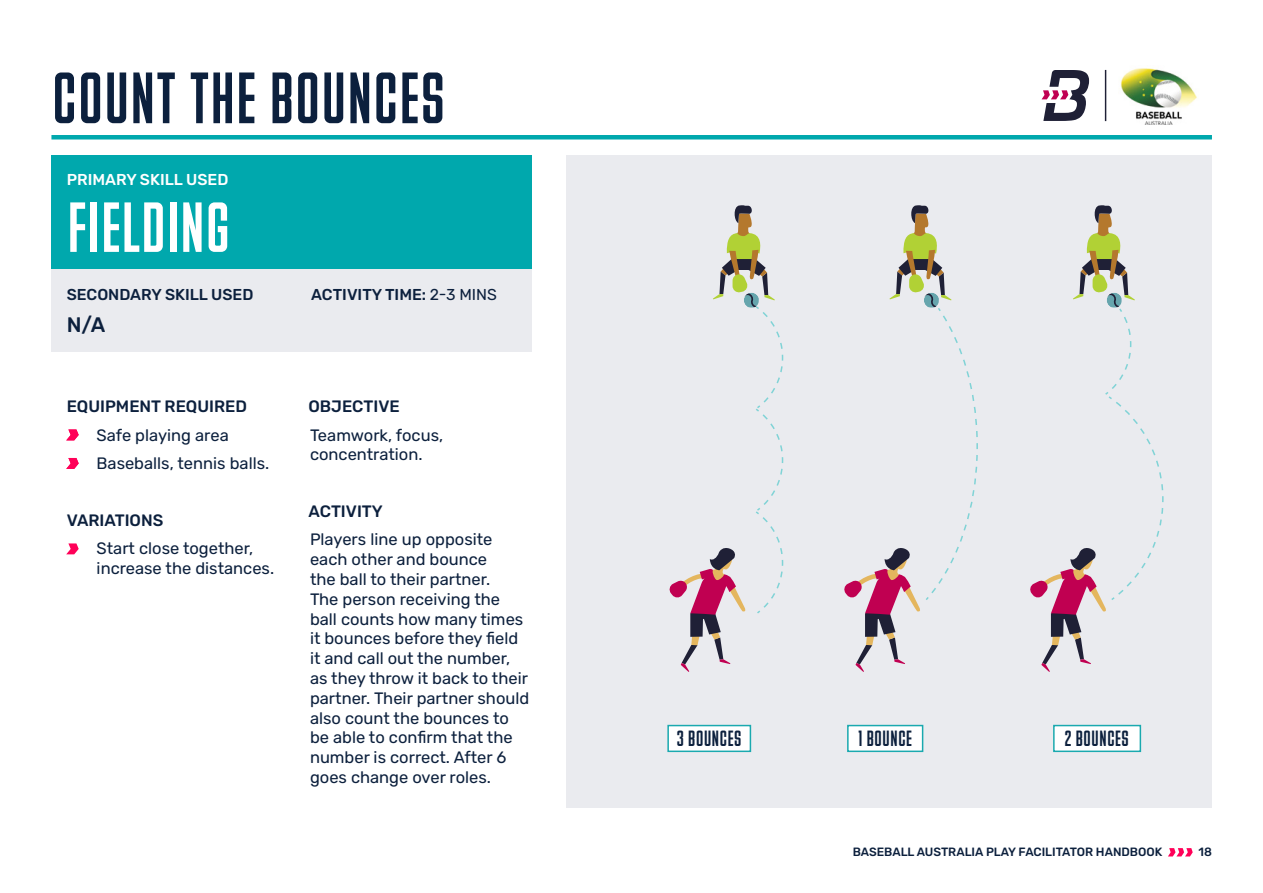
<style>
.page{position:relative;width:1263px;height:893px;background:#fff}
.page>*{position:absolute;margin:0;border:0;box-sizing:border-box;transform-origin:0 0}
.t1{font:69.15px "M Fred";color:#0c203d}
.t2{font:67.5px "M Fred";color:#fff}
.t3{font:21px "M Fred";color:#0c203d}
.t4{font:500 21px "Rubik";color:#0c203d}
.t5{font:16.5px/19.8px "Rubik";color:#0c203d}
.t6{font:500 16.5px "Rubik";color:#0c203d}
.t7{font:500 15.75px "Rubik";color:#0c203d}
.t8{font:500 15.75px "Rubik";color:#fff}
.t9{font:500 12px "Rubik";color:#0c203d}
.s1{font-weight:400}
</style>
<div class="page">
<hr style="left:1105px;top:70px;width:1px;height:51px;background:#1f2036">
<svg style="left:1041px;top:70px;width:48px;height:51px"></svg>
<img style="left:1121px;top:68px;width:76px;height:56px">
<svg style="left:1168px;top:848px;width:25px;height:8px"></svg>
<div style="left:566px;top:156px;width:646px;height:652px;background:#eaebef"></div>
<div style="left:52px;top:244px;width:480px;height:108px;background:#eaebef"></div>
<div style="left:51px;top:135px;width:1161px;height:5px;background:#00a8ad"></div>
<div style="left:52px;top:156px;width:480px;height:113px;background:#00a8ad"></div>
<svg style="left:66px;top:543px;width:13px;height:11px"></svg>
<svg style="left:66px;top:429px;width:13px;height:11px"></svg>
<svg style="left:66px;top:458px;width:13px;height:11px"></svg>
<div style="left:668px;top:725px;width:82px;height:26px;background:#fff"></div>
<div style="left:667px;top:725px;width:84px;height:27px;border:2px solid #1aa9af"></div>
<div style="left:848px;top:725px;width:75px;height:26px;background:#fff"></div>
<div style="left:847px;top:725px;width:76px;height:27px;border:2px solid #1aa9af"></div>
<div style="left:1054px;top:725px;width:86px;height:26px;background:#fff"></div>
<div style="left:1053px;top:725px;width:88px;height:27px;border:2px solid #1aa9af"></div>
<svg style="left:1030px;top:205px;width:134px;height:467px"></svg>
<svg style="left:844px;top:205px;width:134px;height:467px"></svg>
<svg style="left:669px;top:205px;width:115px;height:467px"></svg>
<h1 class="t1" style="left:51px;top:64px;width:396px">COUNT THE BOUNCES</h1>
<p class="t8" style="left:67px;top:171px;width:163px">PRIMARY SKILL USED</p>
<h2 class="t2" style="left:67px;top:194px;width:165px">FIELDING</h2>
<p class="t7" style="left:67px;top:286px;width:188px">SECONDARY SKILL USED</p>
<p class="t7" style="left:311px;top:286px;width:187px">ACTIVITY TIME: <span class="s1">2-3 MINS</span></p>
<p class="t4" style="left:67px;top:313px;width:40px">N/A</p>
<p class="t6" style="left:67px;top:397px;width:182px">EQUIPMENT REQUIRED</p>
<p class="t5" style="left:97px;top:421px;width:174px;line-height:28.3px">Safe playing area<br>Baseballs, tennis balls.</p>
<p class="t6" style="left:67px;top:511px;width:98px">VARIATIONS</p>
<p class="t5" style="left:97px;top:539px;width:179px">Start close together, increase the distances.</p>
<p class="t6" style="left:308px;top:397px;width:93px">OBJECTIVE</p>
<p class="t5" style="left:310px;top:425px;width:135px">Teamwork, focus, concentration.</p>
<p class="t6" style="left:308px;top:502px;width:76px">ACTIVITY</p>
<p class="t5" style="left:310px;top:530px;width:221px">Players line up opposite each other and bounce<br>the ball to their partner.<br>The person receiving the ball counts how many times it bounces before they field it and call out the number, as they throw it back to their partner. Their partner should also count the bounces to be able to confirm that the number is correct. After 6 goes change over roles.</p>
<p class="t3" style="left:677px;top:728px;width:66px">3 BOUNCES</p>
<p class="t3" style="left:858px;top:728px;width:56px">1 BOUNCE</p>
<p class="t3" style="left:1065px;top:728px;width:66px">2 BOUNCES</p>
<p class="t9" style="left:853px;top:845px;width:311px">BASEBALL AUSTRALIA PLAY FACILITATOR HANDBOOK</p>
<p class="t9" style="left:1198px;top:845px;width:15px">18</p>
</div>
